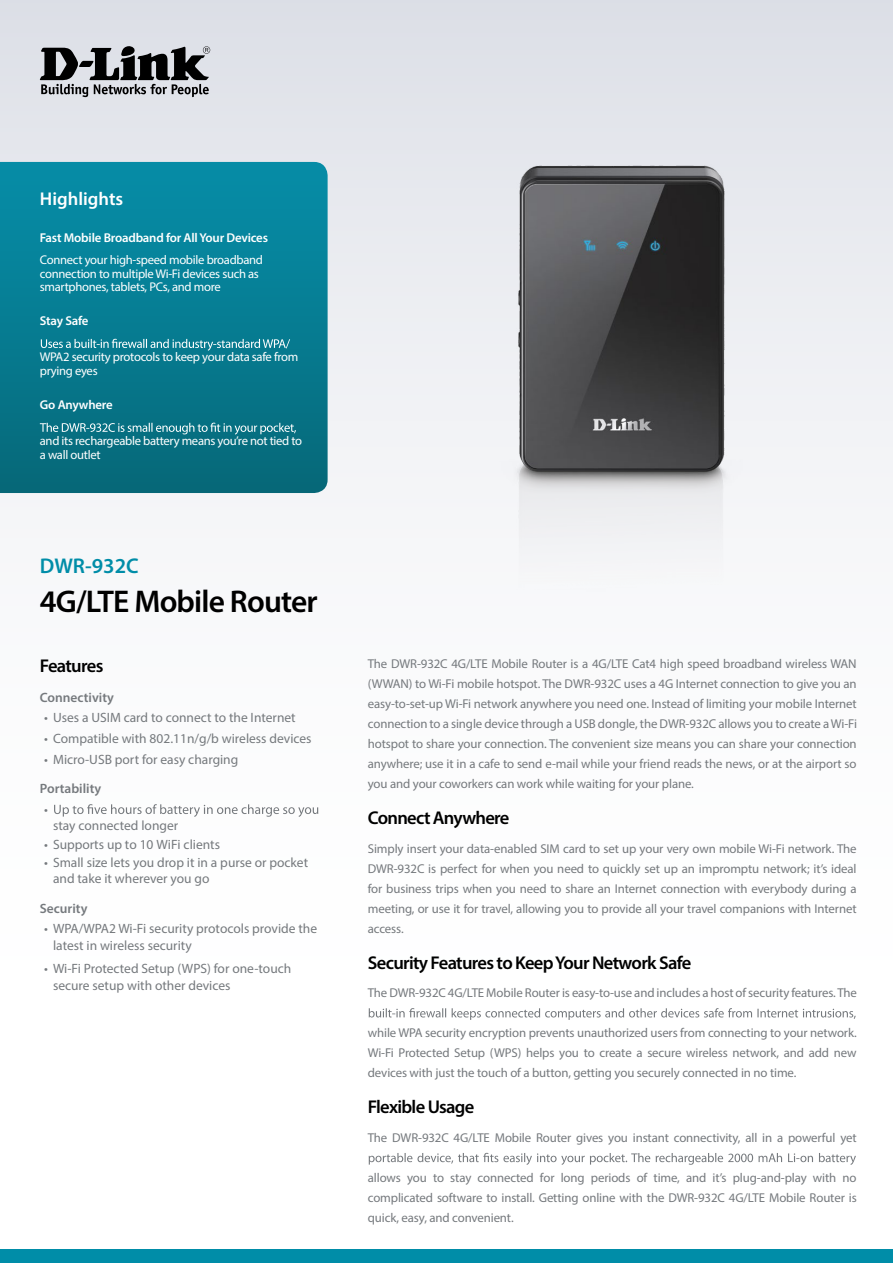
<style>
.page{position:relative;width:893px;height:1263px;background:#fff}
.page>*{position:absolute;margin:0;border:0;box-sizing:border-box;transform-origin:0 0}
.t1{font:600 31.5px "Myriad Pro";letter-spacing:-.025em;color:#000}
.t2{font:600 21.3px "Myriad Pro";color:#008da8}
.t3{font:600 18.6px "Myriad Pro";letter-spacing:-.04em;color:#000}
.t4{font:600 18.6px "Myriad Pro";color:#fff}
.t5{font:13.5px/16.5px "Myriad Pro";color:#75797d}
.t6{font:600 13.5px "Myriad Pro";color:#75797d}
.t7{font:12.9px/20px "Myriad Pro";letter-spacing:-.01em;color:#75797d;text-align:justify}
.t8{font:600 12.9px "Myriad Pro";letter-spacing:-.015em;color:#fff}
.t9{font:12.6px/13.5px "Myriad Pro";letter-spacing:-.025em;color:#fff}
</style>
<div class="page">
<div style="left:0;top:0;width:893px;height:1084px;background:linear-gradient(to bottom,#e1e4ea,#fff)"></div>
<div style="left:0;top:1249px;width:893px;height:14px;background:#008da8"></div>
<svg style="left:0;top:162px;width:328px;height:331px;background:#067b91"></svg>
<svg style="left:40px;top:46px;width:170px;height:51px;background:#7c7d81"></svg>
<img style="left:498px;top:126px;width:248px;height:546px">
<svg style="left:369px;top:1008px;width:487px;height:12px"></svg>
<svg style="left:369px;top:1153px;width:487px;height:12px"></svg>
<svg style="left:54px;top:804px;width:264px;height:13px"></svg>
<svg style="left:41px;top:339px;width:249px;height:12px;background:#3b96a6"></svg>
<svg style="left:40px;top:423px;width:256px;height:12px;background:#398d9b"></svg>
<h3 class="t4" style="left:40px;top:187px;width:85px">Highlights</h3>
<p class="t8" style="left:40px;top:229px;width:230px">Fast Mobile Broadband for AllYour Devices</p>
<p class="t9" style="left:40px;top:253px;width:225px">Connect your high-speed mobile broadband connection to multipleWi-Fi devices such as smartphones, tablets, PCs, and more</p>
<p class="t8" style="left:40px;top:313px;width:50px">Stay Safe</p>
<p class="t9" style="left:40px;top:350px;width:260px">WPA2 security protocols to keep your data safe from prying eyes</p>
<p class="t8" style="left:40px;top:397px;width:74px">Go Anywhere</p>
<p class="t9" style="left:40px;top:434px;width:264px">and its rechargeable battery means you’re not tied to a wall outlet</p>
<h2 class="t2" style="left:40px;top:552px;width:100px">DWR-932C</h2>
<h1 class="t1" style="left:40px;top:582px;width:279px">4G/LTE Mobile Router</h1>
<h3 class="t3" style="left:40px;top:654px;width:65px">Features</h3>
<p class="t6" style="left:40px;top:688px;width:76px">Connectivity</p>
<p class="t5" style="left:44px;top:709px;width:253px">• Uses a USIM card to connect to the Internet</p>
<p class="t5" style="left:44px;top:730px;width:269px">• Compatible with 802.11n/g/b wireless devices</p>
<p class="t5" style="left:44px;top:751px;width:196px">• Micro-USB port for easy charging</p>
<p class="t6" style="left:40px;top:780px;width:63px">Portability</p>
<p class="t5" style="left:44px;top:801px;width:5px">•</p>
<p class="t5" style="left:53px;top:817px;width:127px">stay connected longer</p>
<p class="t5" style="left:53px;top:854px;width:257px;text-indent:-9px">• Small size lets you drop it in a purse or pocket and take it wherever you go</p>
<p class="t6" style="left:40px;top:899px;width:49px">Security</p>
<p class="t5" style="left:53px;top:920px;width:266px;text-indent:-9px">• WPA/WPA2 Wi-Fi security protocols provide the latest in wireless security</p>
<p class="t5" style="left:44px;top:836px;width:177px">• Supports up to 10 WiFi clients</p>
<p class="t5" style="left:53px;top:960px;width:240px;text-indent:-9px">• Wi-Fi Protected Setup (WPS) for one-touch secure setup with other devices</p>
<p class="t7" style="left:368px;top:654px;width:491px">The DWR-932C 4G/LTE Mobile Router is a 4G/LTE Cat4 high speed broadband wireless WAN (WWAN) to Wi-Fi mobile hotspot. The DWR-932C uses a 4G Internet connection to give you an easy-to-set-up Wi-Fi network anywhere you need one. Instead of limiting your mobile Internet connection to a single device through a USB dongle, the DWR-932C allows you to create aWi-Fi hotspot to share your connection. The convenient size means you can share your connection anywhere; use it in a cafe to send e-mail while your friend reads the news, or at the airport so you and your coworkers can work while waiting for your plane.</p>
<h3 class="t3" style="left:368px;top:806px;width:143px">Connect Anywhere</h3>
<p class="t7" style="left:368px;top:838px;width:490px">Simply insert your data-enabled SIM card to set up your very own mobile Wi-Fi network. The DWR-932C is perfect for when you need to quickly set up an impromptu network; it’s ideal for business trips when you need to share an Internet connection with everybody during a meeting, or use it for travel, allowing you to provide all your travel companions with Internet access.</p>
<h3 class="t3" style="left:368px;top:950px;width:325px">Security Features to KeepYour Network Safe</h3>
<p class="t7" style="left:368px;top:983px;width:491px">The DWR-932C 4G/LTE Mobile Router is easy-to-use and includes a host of security features.The</p>
<p class="t7" style="left:368px;top:1023px;width:490px">while WPA security encryption prevents unauthorized users from connecting to your network.<br>Wi-Fi Protected Setup (WPS) helps you to create a secure wireless network, and add new devices with just the touch of a button, getting you securely connected in no time.</p>
<h3 class="t3" style="left:368px;top:1095px;width:108px">Flexible Usage</h3>
<p class="t7" style="left:368px;top:1127px;width:490px">The DWR-932C 4G/LTE Mobile Router gives you instant connectivity, all in a powerful yet</p>
<p class="t7" style="left:368px;top:1167px;width:490px">allows you to stay connected for long periods of time, and it’s plug-and-play with no complicated software to install. Getting online with the DWR-932C 4G/LTE Mobile Router is quick, easy, and convenient.</p>
</div>
